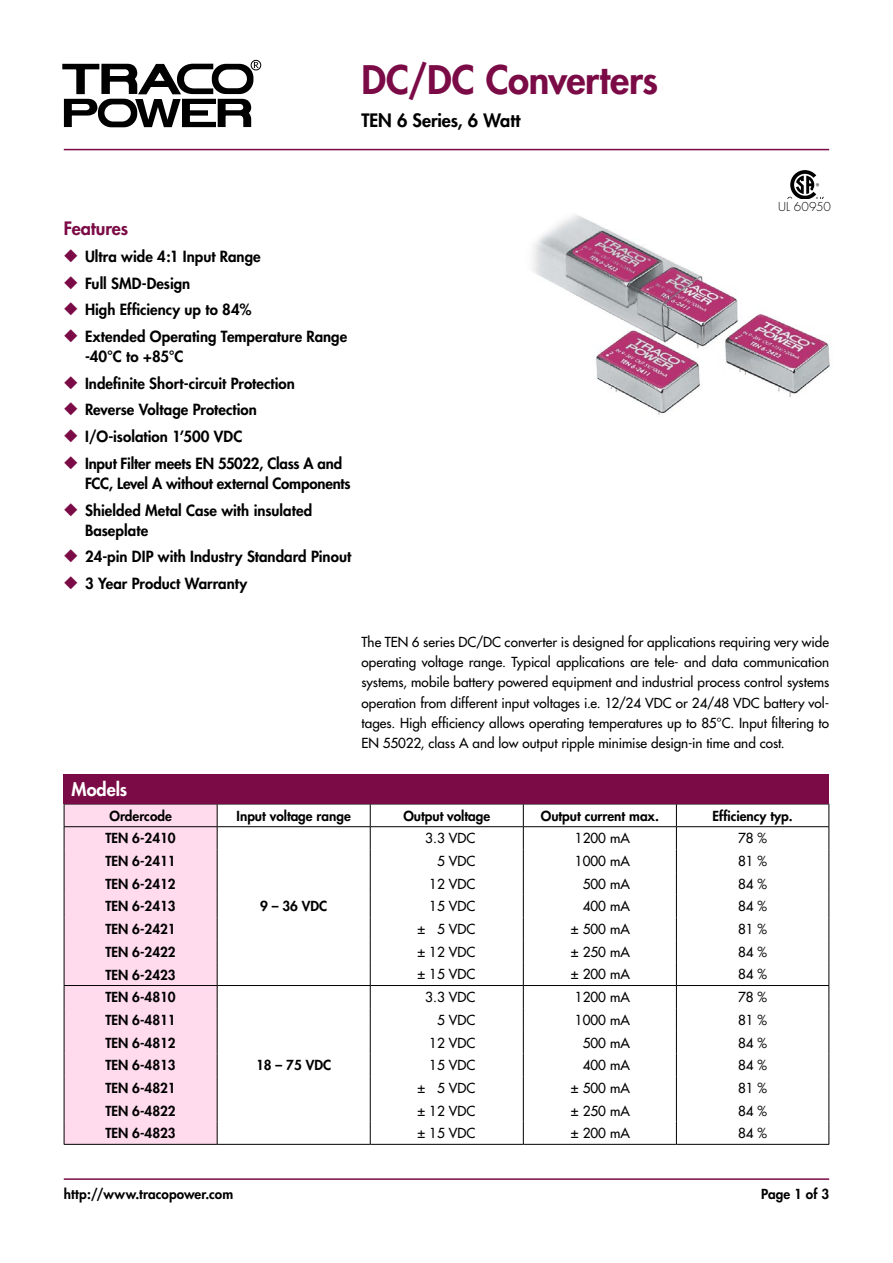
<style>
.page{position:relative;width:893px;height:1263px;background:#fff}
.page>*{position:absolute;margin:0;border:0;box-sizing:border-box;transform-origin:0 0}
.t1{font:800 38.25px "Futura";letter-spacing:-.005em;color:#7b0b46}
.t2{font:800 18px "Futura";letter-spacing:-.005em;color:#000}
.Features_Heavy{font:800 18px "Futura";letter-spacing:-.005em;color:#7b0b46}
.t3{font:800 18px "Futura";color:#fff}
.Features_Heavy-2{font:800 15px/20.2px "Futura";color:#000}
.Text_medium{font:13.5px/20.2px "Futura";color:#000;text-align:justify}
.Tabelle_Heavy{font:800 13.5px "Futura";color:#000}
.Tabelle_Heavy-2{font:13.5px "Futura";color:#000}
.Text_light{font:300 12px "Futura";letter-spacing:.01em;color:#000}
.s1{color:#7b0b46}
</style>
<div class="page">
<div style="left:251px;top:60px;width:10px;height:10px;border:1px solid #000;border-radius:50%"></div>
<svg style="left:62px;top:62px;width:197px;height:65px"></svg>
<hr style="left:64px;top:1178px;width:765px;height:2px;background:#7b0b46">
<hr style="left:64px;top:149px;width:765px;height:1px;background:#7b0b46">
<img style="left:533px;top:214px;width:297px;height:201px">
<div style="left:65px;top:805px;width:152px;height:339px;background:#ffdbed"></div>
<hr style="left:64px;top:804px;width:153px;height:1px;background:#000">
<hr style="left:217px;top:804px;width:153px;height:1px;background:#000">
<hr style="left:370px;top:804px;width:153px;height:1px;background:#000">
<hr style="left:523px;top:804px;width:153px;height:1px;background:#000">
<hr style="left:676px;top:804px;width:153px;height:1px;background:#000">
<hr style="left:64px;top:826px;width:153px;height:1px;background:#000">
<hr style="left:217px;top:826px;width:153px;height:1px;background:#000">
<hr style="left:370px;top:826px;width:153px;height:1px;background:#000">
<hr style="left:523px;top:826px;width:153px;height:1px;background:#000">
<hr style="left:676px;top:826px;width:153px;height:1px;background:#000">
<hr style="left:64px;top:985px;width:153px;height:1px;background:#000">
<hr style="left:217px;top:985px;width:153px;height:1px;background:#000">
<hr style="left:370px;top:985px;width:153px;height:1px;background:#000">
<hr style="left:523px;top:985px;width:153px;height:1px;background:#000">
<hr style="left:676px;top:985px;width:153px;height:1px;background:#000">
<svg style="left:64px;top:804px;width:1px;height:340px"></svg>
<svg style="left:217px;top:804px;width:1px;height:340px"></svg>
<svg style="left:370px;top:804px;width:1px;height:340px"></svg>
<svg style="left:523px;top:804px;width:1px;height:340px"></svg>
<svg style="left:676px;top:804px;width:1px;height:340px"></svg>
<svg style="left:829px;top:804px;width:1px;height:340px"></svg>
<hr style="left:64px;top:1144px;width:153px;height:1px;background:#000">
<hr style="left:217px;top:1144px;width:153px;height:1px;background:#000">
<hr style="left:370px;top:1144px;width:153px;height:1px;background:#000">
<hr style="left:523px;top:1144px;width:153px;height:1px;background:#000">
<hr style="left:676px;top:1144px;width:153px;height:1px;background:#000">
<div style="left:64px;top:774px;width:765px;height:30px;background:#7b0b46"></div>
<svg style="left:787px;top:170px;width:36px;height:29px"></svg>
<p class="t1" style="left:361px;top:56px;width:298px">DC/DC Converters</p>
<p class="t2" style="left:361px;top:109px;width:161px">TEN 6 Series, 6 Watt</p>
<p class="Features_Heavy" style="left:64px;top:217px;width:66px">Features</p>
<p class="Features_Heavy-2" style="left:64px;top:246px;width:198px"><span class="s1">◆</span> Ultra wide 4:1 Input Range</p>
<p class="Features_Heavy-2" style="left:64px;top:273px;width:128px"><span class="s1">◆</span> Full SMD-Design</p>
<p class="Features_Heavy-2" style="left:64px;top:300px;width:189px"><span class="s1">◆</span> High Efficiency up to 84%</p>
<p class="Features_Heavy-2" style="left:85px;top:326px;width:264px;text-indent:-21px"><span class="s1">◆</span> Extended Operating Temperature Range -40°C to +85°C</p>
<p class="Features_Heavy-2" style="left:64px;top:373px;width:233px"><span class="s1">◆</span> Indefinite Short-circuit Protection</p>
<p class="Features_Heavy-2" style="left:64px;top:400px;width:195px"><span class="s1">◆</span> Reverse Voltage Protection</p>
<p class="Features_Heavy-2" style="left:64px;top:426px;width:180px"><span class="s1">◆</span> I/O-isolation 1’500 VDC</p>
<p class="Features_Heavy-2" style="left:85px;top:453px;width:267px;text-indent:-21px"><span class="s1">◆</span> Input Filter meets EN 55022, Class A and<br>FCC, Level A without external Components</p>
<p class="Features_Heavy-2" style="left:85px;top:500px;width:229px;text-indent:-21px"><span class="s1">◆</span> Shielded Metal Case with insulated<br>Baseplate</p>
<p class="Features_Heavy-2" style="left:64px;top:547px;width:289px"><span class="s1">◆</span> 24-pin DIP with Industry Standard Pinout</p>
<p class="Features_Heavy-2" style="left:64px;top:573px;width:185px"><span class="s1">◆</span> 3 Year Product Warranty</p>
<p class="Text_light" style="left:778px;top:199px;width:54px">UL 60950</p>
<p class="t3" style="left:72px;top:778px;width:57px">Models</p>
<p class="Text_medium" style="left:361px;top:632px;width:469px">The TEN 6 series DC/DC converter is designed for applications requiring very wide operating voltage range. Typical applications are tele- and data communication systems, mobile battery powered equipment and industrial process control systems operation from different input voltages i.e. 12/24 VDC or 24/48 VDC battery vol&shy;tages. High efficiency allows operating temperatures up to 85°C. Input filtering to EN 55022, class A and low output ripple minimise design-in time and cost.</p>
<p class="Tabelle_Heavy" style="left:109px;top:807px;width:64px">Ordercode</p>
<p class="Tabelle_Heavy" style="left:237px;top:807px;width:116px">Input voltage range</p>
<p class="Tabelle_Heavy" style="left:403px;top:807px;width:88px">Output voltage</p>
<p class="Tabelle_Heavy" style="left:541px;top:807px;width:120px">Output current max.</p>
<p class="Tabelle_Heavy" style="left:713px;top:807px;width:82px">Efficiency typ.</p>
<p class="Tabelle_Heavy" style="left:105px;top:830px;width:72px">TEN 6-2410</p>
<p class="Tabelle_Heavy-2" style="left:425px;top:830px;width:51px">3.3 VDC</p>
<p class="Tabelle_Heavy-2" style="left:575px;top:830px;width:56px">1200 mA</p>
<p class="Tabelle_Heavy-2" style="left:738px;top:830px;width:31px">78 %</p>
<p class="Tabelle_Heavy" style="left:105px;top:852px;width:72px">TEN 6-2411</p>
<p class="Tabelle_Heavy-2" style="left:437px;top:852px;width:40px">5 VDC</p>
<p class="Tabelle_Heavy-2" style="left:575px;top:852px;width:56px">1000 mA</p>
<p class="Tabelle_Heavy-2" style="left:738px;top:852px;width:31px">81 %</p>
<p class="Tabelle_Heavy" style="left:105px;top:875px;width:72px">TEN 6-2412</p>
<p class="Tabelle_Heavy-2" style="left:429px;top:875px;width:48px">12 VDC</p>
<p class="Tabelle_Heavy-2" style="left:583px;top:875px;width:49px">500 mA</p>
<p class="Tabelle_Heavy-2" style="left:738px;top:875px;width:31px">84 %</p>
<p class="Tabelle_Heavy" style="left:105px;top:898px;width:72px">TEN 6-2413</p>
<p class="Tabelle_Heavy" style="left:260px;top:898px;width:69px">9 – 36 VDC</p>
<p class="Tabelle_Heavy-2" style="left:429px;top:898px;width:48px">15 VDC</p>
<p class="Tabelle_Heavy-2" style="left:583px;top:898px;width:49px">400 mA</p>
<p class="Tabelle_Heavy-2" style="left:738px;top:898px;width:31px">84 %</p>
<p class="Tabelle_Heavy" style="left:105px;top:921px;width:72px">TEN 6-2421</p>
<p class="Tabelle_Heavy-2" style="left:417px;top:921px;width:59px">± 5 VDC</p>
<p class="Tabelle_Heavy-2" style="left:571px;top:921px;width:60px">± 500 mA</p>
<p class="Tabelle_Heavy-2" style="left:738px;top:921px;width:31px">81 %</p>
<p class="Tabelle_Heavy" style="left:105px;top:943px;width:72px">TEN 6-2422</p>
<p class="Tabelle_Heavy-2" style="left:417px;top:943px;width:59px">± 12 VDC</p>
<p class="Tabelle_Heavy-2" style="left:571px;top:943px;width:60px">± 250 mA</p>
<p class="Tabelle_Heavy-2" style="left:738px;top:943px;width:31px">84 %</p>
<p class="Tabelle_Heavy" style="left:105px;top:966px;width:72px">TEN 6-2423</p>
<p class="Tabelle_Heavy-2" style="left:417px;top:966px;width:59px">± 15 VDC</p>
<p class="Tabelle_Heavy-2" style="left:571px;top:966px;width:60px">± 200 mA</p>
<p class="Tabelle_Heavy-2" style="left:738px;top:966px;width:31px">84 %</p>
<p class="Tabelle_Heavy" style="left:105px;top:989px;width:72px">TEN 6-4810</p>
<p class="Tabelle_Heavy-2" style="left:425px;top:989px;width:51px">3.3 VDC</p>
<p class="Tabelle_Heavy-2" style="left:575px;top:989px;width:56px">1200 mA</p>
<p class="Tabelle_Heavy-2" style="left:738px;top:989px;width:31px">78 %</p>
<p class="Tabelle_Heavy" style="left:105px;top:1011px;width:72px">TEN 6-4811</p>
<p class="Tabelle_Heavy-2" style="left:437px;top:1011px;width:40px">5 VDC</p>
<p class="Tabelle_Heavy-2" style="left:575px;top:1011px;width:56px">1000 mA</p>
<p class="Tabelle_Heavy-2" style="left:738px;top:1011px;width:31px">81 %</p>
<p class="Tabelle_Heavy" style="left:105px;top:1034px;width:72px">TEN 6-4812</p>
<p class="Tabelle_Heavy-2" style="left:429px;top:1034px;width:48px">12 VDC</p>
<p class="Tabelle_Heavy-2" style="left:583px;top:1034px;width:49px">500 mA</p>
<p class="Tabelle_Heavy-2" style="left:738px;top:1034px;width:31px">84 %</p>
<p class="Tabelle_Heavy" style="left:105px;top:1057px;width:72px">TEN 6-4813</p>
<p class="Tabelle_Heavy" style="left:256px;top:1057px;width:77px">18 – 75 VDC</p>
<p class="Tabelle_Heavy-2" style="left:429px;top:1057px;width:48px">15 VDC</p>
<p class="Tabelle_Heavy-2" style="left:583px;top:1057px;width:49px">400 mA</p>
<p class="Tabelle_Heavy-2" style="left:738px;top:1057px;width:31px">84 %</p>
<p class="Tabelle_Heavy" style="left:105px;top:1079px;width:72px">TEN 6-4821</p>
<p class="Tabelle_Heavy-2" style="left:417px;top:1079px;width:59px">± 5 VDC</p>
<p class="Tabelle_Heavy-2" style="left:571px;top:1079px;width:60px">± 500 mA</p>
<p class="Tabelle_Heavy-2" style="left:738px;top:1079px;width:31px">81 %</p>
<p class="Tabelle_Heavy" style="left:105px;top:1102px;width:72px">TEN 6-4822</p>
<p class="Tabelle_Heavy-2" style="left:417px;top:1102px;width:59px">± 12 VDC</p>
<p class="Tabelle_Heavy-2" style="left:571px;top:1102px;width:60px">± 250 mA</p>
<p class="Tabelle_Heavy-2" style="left:738px;top:1102px;width:31px">84 %</p>
<p class="Tabelle_Heavy" style="left:105px;top:1125px;width:72px">TEN 6-4823</p>
<p class="Tabelle_Heavy-2" style="left:417px;top:1125px;width:59px">± 15 VDC</p>
<p class="Tabelle_Heavy-2" style="left:571px;top:1125px;width:60px">± 200 mA</p>
<p class="Tabelle_Heavy-2" style="left:738px;top:1125px;width:31px">84 %</p>
<p class="Tabelle_Heavy" style="left:64px;top:1185px;width:171px">http://www.tracopower.com</p>
<p class="Tabelle_Heavy" style="left:761px;top:1185px;width:70px">Page 1 of 3</p>
</div>
